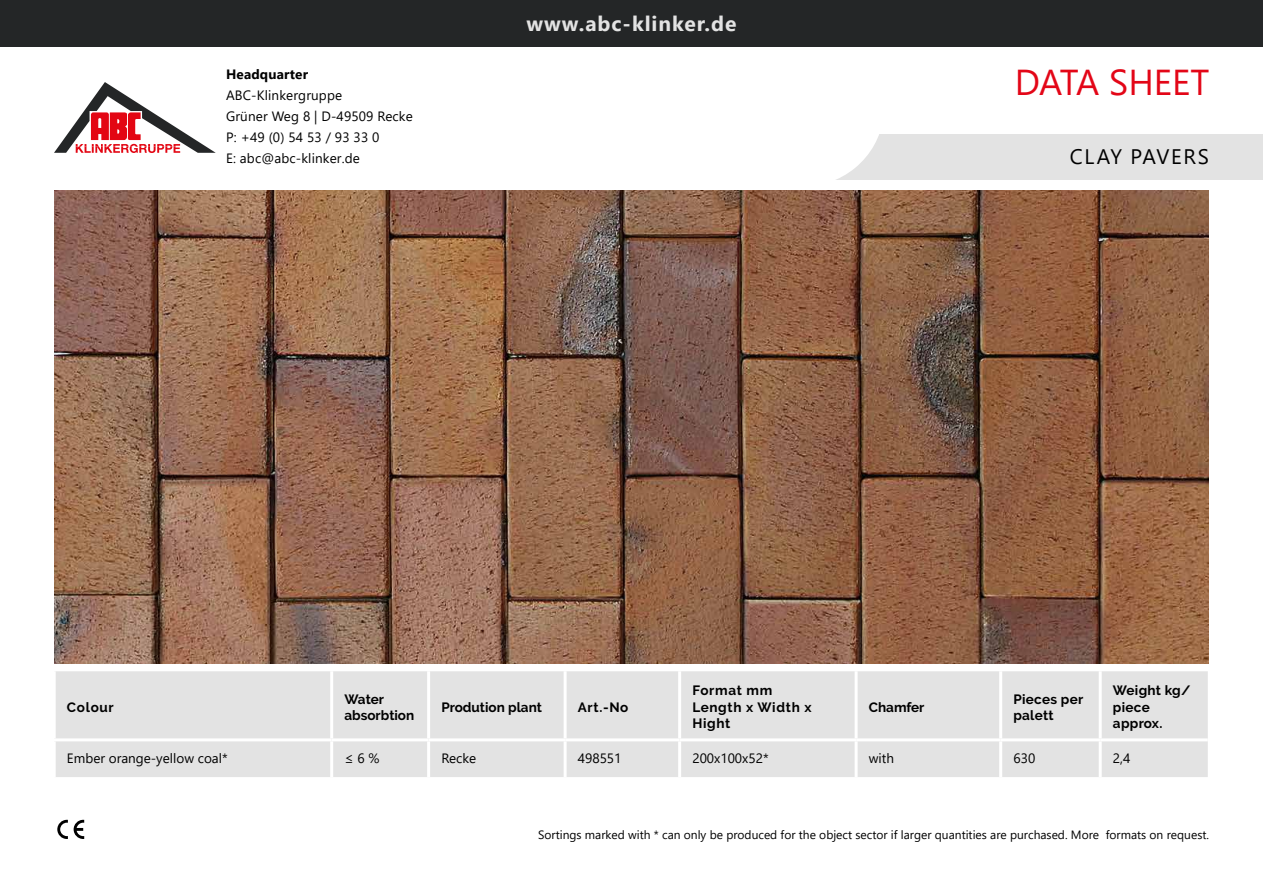
<style>
.page{position:relative;width:1263px;height:893px;background:#fff}
.page>*{position:absolute;margin:0;border:0;box-sizing:border-box;transform-origin:0 0}
.t1{font:36px "Segoe UI";color:#e30617}
.t2{font:700 21px "Segoe UI";letter-spacing:.045em;color:#e3e3e3}
.t3{font:21px "Segoe UI";letter-spacing:.08em;color:#000}
.t4{font:13.5px/21px "Segoe UI";letter-spacing:.01em;color:#000}
.t5{font:700 13.5px/16.5px "Raleway";letter-spacing:.02em;color:#000}
.t6{font:700 13.5px/16.5px "Raleway";color:#000}
.t7{font:700 13.5px/16.5px "Raleway";letter-spacing:.05em;color:#000}
.t8{font:700 13.5px "Segoe UI";letter-spacing:.01em;color:#000}
.t9{font:12px "Segoe UI";color:#000}
</style>
<div class="page">
<div style="left:56px;top:671px;width:1152px;height:106px;background:#e3e3e3"></div>
<hr style="left:330px;top:671px;width:3px;height:67px;background:#fff">
<hr style="left:427px;top:671px;width:3px;height:67px;background:#fff">
<hr style="left:678px;top:671px;width:3px;height:67px;background:#fff">
<hr style="left:855px;top:671px;width:3px;height:67px;background:#fff">
<hr style="left:999px;top:671px;width:3px;height:67px;background:#fff">
<hr style="left:1099px;top:671px;width:3px;height:67px;background:#fff">
<hr style="left:53px;top:738px;width:279px;height:3px;background:#fff">
<hr style="left:332px;top:738px;width:97px;height:3px;background:#fff">
<hr style="left:330px;top:741px;width:3px;height:36px;background:#fff">
<hr style="left:429px;top:738px;width:136px;height:3px;background:#fff">
<hr style="left:427px;top:741px;width:3px;height:36px;background:#fff">
<hr style="left:565px;top:738px;width:115px;height:3px;background:#fff">
<hr style="left:680px;top:738px;width:176px;height:3px;background:#fff">
<hr style="left:678px;top:741px;width:3px;height:36px;background:#fff">
<hr style="left:856px;top:738px;width:145px;height:3px;background:#fff">
<hr style="left:855px;top:741px;width:3px;height:36px;background:#fff">
<hr style="left:1001px;top:738px;width:99px;height:3px;background:#fff">
<hr style="left:999px;top:741px;width:3px;height:36px;background:#fff">
<hr style="left:1100px;top:738px;width:108px;height:3px;background:#fff">
<hr style="left:1099px;top:741px;width:3px;height:36px;background:#fff">
<hr style="left:564px;top:671px;width:3px;height:67px;background:#fff">
<hr style="left:564px;top:741px;width:3px;height:36px;background:#fff">
<svg style="left:57px;top:820px;width:11px;height:19px"></svg>
<svg style="left:74px;top:820px;width:10px;height:19px"></svg>
<div style="left:804px;top:135px;width:459px;height:45px;background:#e3e3e3"></div>
<svg style="left:804px;top:134px;width:89px;height:46px"></svg>
<svg style="left:54px;top:82px;width:162px;height:71px"></svg>
<div style="left:0;top:0;width:1263px;height:47px;background:#242627"></div>
<img style="left:55px;top:190px;width:1154px;height:473px">
<p class="t8" style="left:226px;top:61px;width:84px">Headquarter</p>
<p class="t4" style="left:226px;top:83px;width:188px">ABC-Klinkergruppe<br>Grüner Weg 8 | D-49509 Recke<br>P: +49 (0) 54 53 / 93 33 0<br>E: abc@abc-klinker.de</p>
<h2 class="t2" style="left:526px;top:3px;width:211px">www.abc-klinker.de</h2>
<h1 class="t1" style="left:1015px;top:48px;width:196px">DATA SHEET</h1>
<h2 class="t3" style="left:1070px;top:137px;width:140px">CLAY PAVERS</h2>
<p class="t5" style="left:67px;top:699px;width:48px">Colour</p>
<p class="t6" style="left:344px;top:691px;width:71px">Water absorbtion</p>
<p class="t6" style="left:441px;top:699px;width:102px">Prodution plant</p>
<p class="t5" style="left:578px;top:699px;width:52px">Art.-No</p>
<p class="t7" style="left:692px;top:682px;width:121px">Format mm<br>Length x Width x<br>Hight</p>
<p class="t6" style="left:869px;top:699px;width:57px">Chamfer</p>
<p class="t5" style="left:1013px;top:691px;width:71px">Pieces per palett</p>
<p class="t5" style="left:1113px;top:682px;width:79px">Weight kg/ piece approx.</p>
<p class="t4" style="left:67px;top:747px;width:162px">Ember orange-yellow coal*</p>
<p class="t4" style="left:344px;top:747px;width:36px">≤ 6 %</p>
<p class="t4" style="left:441px;top:747px;width:36px">Recke</p>
<p class="t4" style="left:578px;top:747px;width:45px">498551</p>
<p class="t4" style="left:692px;top:747px;width:78px">200x100x52*</p>
<p class="t4" style="left:869px;top:747px;width:27px">with</p>
<p class="t4" style="left:1013px;top:747px;width:23px">630</p>
<p class="t4" style="left:1113px;top:747px;width:19px">2,4</p>
<p class="t9" style="left:538px;top:823px;width:672px">Sortings marked with * can only be produced for the object sector if larger quantities are purchased. More formats on request.</p>
</div>
